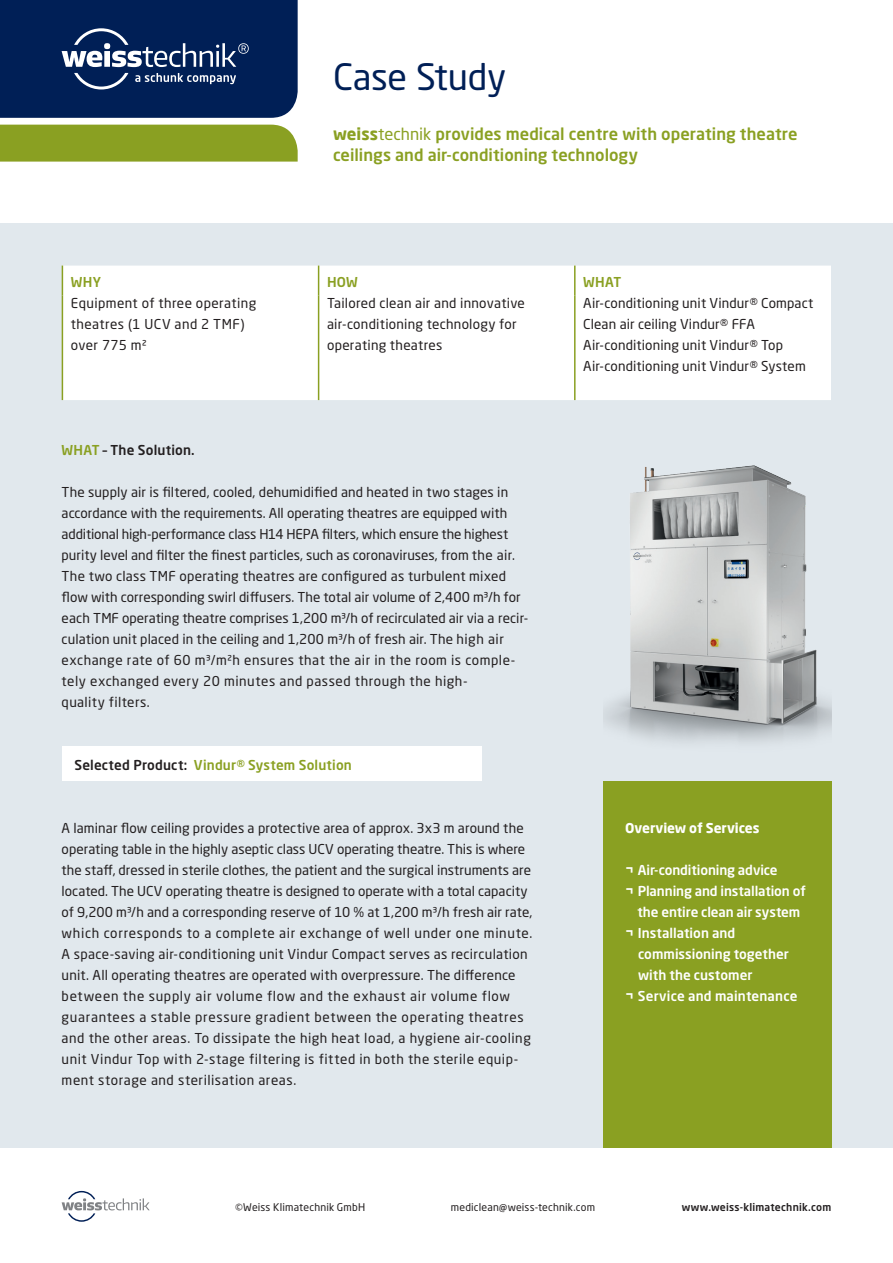
<style>
.page{position:relative;width:893px;height:1263px;background:#fff}
.page>*{position:absolute;margin:0;border:0;box-sizing:border-box;transform-origin:0 0}
.t1{font:36px "Neo Sans Pro";letter-spacing:-.005em;color:#001f56}
.t2{font:500 16.5px/21px "Neo Sans Pro";color:#8aa022}
.t3{font:13.5px/21px "Neo Sans Pro";letter-spacing:.01em;color:#231f20}
.t4{font:500 13.5px "Neo Sans Pro";color:#fff}
.t5{font:13.5px/21px "Neo Sans Pro";letter-spacing:.03em;color:#231f20}
.t6{font:500 13.5px "Neo Sans Pro";letter-spacing:.015em;color:#8aa022}
.t7{font:700 13.5px "Neo Sans Pro";letter-spacing:-.01em;color:#fff}
.t8{font:500 13.5px "Neo Sans Pro";letter-spacing:.015em;color:#231f20}
.t9{font:10.5px "Neo Sans Pro";letter-spacing:.015em;color:#231f20}
.t10{font:500 10.5px "Neo Sans Pro";letter-spacing:.02em;color:#231f20}
.s1{font-weight:700}
.s2{font-weight:400}
.s3{color:#8aa022}
.s4{color:#231f20}
</style>
<div class="page">
<div style="left:0;top:224px;width:893px;height:924px;background:#e1e8ed"></div>
<img style="left:604px;top:465px;width:227px;height:278px">
<div style="left:62px;top:746px;width:420px;height:35px;background:#fff"></div>
<svg style="left:62px;top:1191px;width:88px;height:31px"></svg>
<div style="left:604px;top:781px;width:228px;height:367px;background:#8aa022"></div>
<div style="left:63px;top:266px;width:768px;height:134px;background:#fff"></div>
<svg style="left:318px;top:266px;width:1px;height:29px"></svg>
<hr style="left:574px;top:266px;width:2px;height:29px;background:#8aa022">
<hr style="left:318px;top:295px;width:1px;height:105px;background:#8aa022">
<hr style="left:574px;top:295px;width:2px;height:105px;background:#8aa022">
<svg style="left:62px;top:266px;width:1px;height:29px"></svg>
<hr style="left:62px;top:295px;width:1px;height:105px;background:#8aa022">
<div style="left:0;top:125px;width:298px;height:37px;background:#8aa022"></div>
<svg style="left:0;top:0;width:298px;height:118px;background:#112e61"></svg>
<h1 class="t1" style="left:333px;top:55px;width:175px">Case Study</h1>
<p class="t2" style="left:333px;top:123px;width:466px"><span class="s1">weiss</span><span class="s2">technik</span> provides medical centre with operating theatre ceilings and air-conditioning technology</p>
<p class="t6" style="left:71px;top:273px;width:32px">WHY</p>
<p class="t6" style="left:327px;top:273px;width:32px">HOW</p>
<p class="t6" style="left:583px;top:273px;width:39px">WHAT</p>
<p class="t5" style="left:71px;top:292px;width:187px">Equipment of three operating theatres (1 UCV and 2 TMF) over 775 m²</p>
<p class="t3" style="left:327px;top:292px;width:199px">Tailored clean air and innovative air-conditioning technology for operating theatres</p>
<p class="t3" style="left:583px;top:292px;width:232px">Air-conditioning unit Vindur® Compact Clean air ceiling Vindur® FFA Air-conditioning unit Vindur® Top Air-conditioning unit Vindur® System</p>
<p class="t8" style="left:62px;top:441px;width:135px"><span class="s3">WHAT</span> – The Solution.</p>
<p class="t3" style="left:62px;top:481px;width:468px">The supply air is filtered, cooled, dehumidified and heated in two stages in accordance with the requirements. All operating theatres are equipped with additional high-performance class H14 HEPA filters, which ensure the highest purity level and filter the finest particles, such as coronaviruses, from the air.<br>The two class TMF operating theatres are configured as turbulent mixed flow with corresponding swirl diffusers. The total air volume of 2,400 m³/h for each TMF operating theatre comprises 1,200 m³/h of recirculated air via a recir&shy;culation unit placed in the ceiling and 1,200 m³/h of fresh air. The high air exchange rate of 60 m³/m²h ensures that the air in the room is comple&shy;tely exchanged every 20 minutes and passed through the high-<br>quality filters.</p>
<p class="t6" style="left:74px;top:756px;width:279px"><span class="s4">Selected Product:</span> Vindur® System Solution</p>
<p class="t3" style="left:62px;top:817px;width:472px">A laminar flow ceiling provides a protective area of approx. 3x3 m around the operating table in the highly aseptic class UCV operating theatre. This is where the staff, dressed in sterile clothes, the patient and the surgical instruments are located. The UCV operating theatre is designed to operate with a total capacity of 9,200 m³/h and a corresponding reserve of 10 % at 1,200 m³/h fresh air rate, which corresponds to a complete air exchange of well under one minute.<br>A space-saving air-conditioning unit Vindur Compact serves as recirculation unit. All operating theatres are operated with overpressure. The difference between the supply air volume flow and the exhaust air volume flow guarantees a stable pressure gradient between the operating theatres and the other areas. To dissipate the high heat load, a hygiene air-cooling unit Vindur Top with 2-stage filtering is fitted in both the sterile equip&shy;ment storage and sterilisation areas.</p>
<p class="t7" style="left:625px;top:819px;width:136px">Overview of Services</p>
<p class="t4" style="left:625px;top:861px;width:154px"><span class="s1">¬</span> Air-conditioning advice</p>
<p class="t4" style="left:625px;top:882px;width:182px"><span class="s1">¬</span> Planning and installation of</p>
<p class="t4" style="left:637px;top:903px;width:164px">the entire clean air system</p>
<p class="t4" style="left:625px;top:924px;width:112px"><span class="s1">¬</span> Installation and</p>
<p class="t4" style="left:638px;top:945px;width:152px">commissioning together</p>
<p class="t4" style="left:638px;top:966px;width:116px">with the customer</p>
<p class="t4" style="left:625px;top:987px;width:174px"><span class="s1">¬</span> Service and maintenance</p>
<p class="t9" style="left:235px;top:1200px;width:132px">©Weiss Klimatechnik GmbH</p>
<p class="t9" style="left:451px;top:1200px;width:146px">mediclean@weiss-technik.com</p>
<p class="t10" style="left:682px;top:1200px;width:151px">www.weiss-klimatechnik.com</p>
</div>
